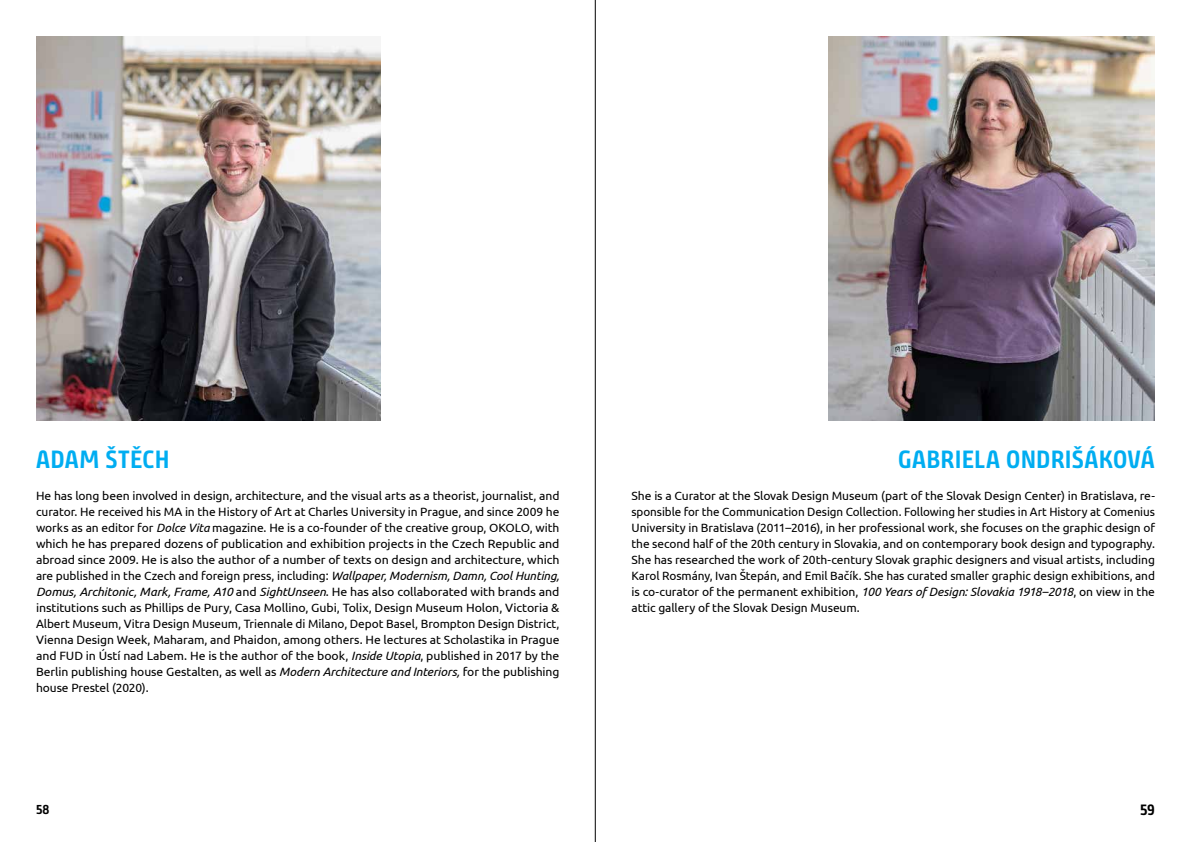
<style>
.page{position:relative;width:1191px;height:842px;background:#fff}
.page>*{position:absolute;margin:0;border:0;box-sizing:border-box;transform-origin:0 0}
.t1{font:700 25px "Bunday Clean";letter-spacing:.01em;color:#00adf1}
.t2{font:700 15px "Bunday Clean";color:#000}
.t3{font:700 13px "Bunday Clean";color:#000}
.t4{font:12px/16px "Ubuntu";letter-spacing:-.005em;color:#000;text-align:justify}
.s1{font-style:italic}
</style>
<div class="page">
<hr style="left:595px;top:0;width:1px;height:842px;background:#000">
<img style="left:36px;top:36px;width:345px;height:385px">
<img style="left:828px;top:36px;width:326px;height:385px">
<h1 class="t1" style="left:36px;top:443px;width:135px">ADAM ŠTĚCH</h1>
<p class="t4" style="left:36px;top:487px;width:525px">He has long been involved in design, architecture, and the visual arts as a theorist, journalist, and curator. He received his MA in the History of Art at Charles University in Prague, and since 2009 he works as an editor for <span class="s1">Dolce Vita</span> magazine. He is a co-founder of the creative group, OKOLO, with which he has prepared dozens of publication and exhibition projects in the Czech Republic and abroad since 2009. He is also the author of a number of texts on design and architecture, which are published in the Czech and foreign press, including: <span class="s1">Wallpaper, Modernism, Damn, Cool Hunting, Domus, Architonic, Mark, Frame, A10</span> and <span class="s1">SightUnseen</span>. He has also collaborated with brands and institutions such as Phillips de Pury, Casa Mollino, Gubi, Tolix, Design Museum Holon, Victoria &amp; Albert Museum, Vitra Design Museum, Triennale di Milano, Depot Basel, Brompton Design District, Vienna Design Week, Maharam, and Phaidon, among others. He lectures at Scholastika in Prague and FUD in Ústí nad Labem. He is the author of the book, <span class="s1">Inside Utopia</span>, published in 2017 by the Berlin publishing house Gestalten, as well as <span class="s1">Modern Architecture and Interiors,</span> for the publishing house Prestel (2020).</p>
<h1 class="t1" style="left:898px;top:443px;width:258px">GABRIELA ONDRIŠÁKOVÁ</h1>
<p class="t4" style="left:631px;top:487px;width:525px">She is a Curator at the Slovak Design Museum (part of the Slovak Design Center) in Bratislava, re&shy;sponsible for the Communication Design Collection. Following her studies in Art History at Comenius University in Bratislava (2011–2016), in her professional work, she focuses on the graphic design of the second half of the 20th century in Slovakia, and on contemporary book design and typography.<br>She has researched the work of 20th-century Slovak graphic designers and visual artists, including Karol Rosmány, Ivan Štepán, and Emil Bačík. She has curated smaller graphic design exhibitions, and is co-curator of the permanent exhibition, <span class="s1">100 Years of Design: Slovakia 1918–2018</span>, on view in the attic gallery of the Slovak Design Museum.</p>
<p class="t3" style="left:36px;top:801px;width:15px">58</p>
<p class="t2" style="left:1140px;top:800px;width:16px">59</p>
</div>
